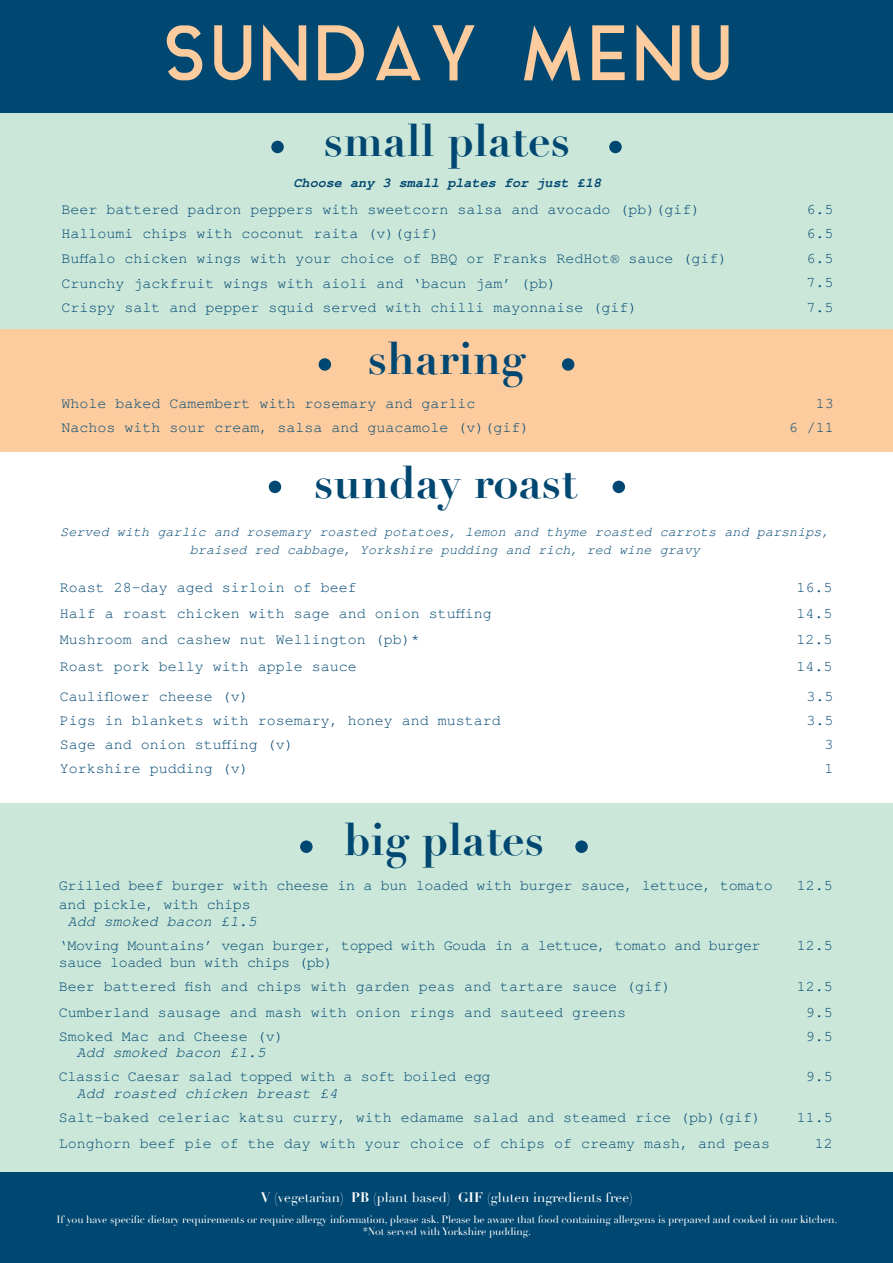
<style>
.page{position:relative;width:893px;height:1263px;background:#fff}
.page>*{position:absolute;margin:0;border:0;box-sizing:border-box;transform-origin:0 0}
.t1{font:75px "Aqua Grotesque";color:#fccc9f}
.t2{font:700 45px "Didot";color:#004771}
.t3{font:15px "Te X Gyre Cursor";color:#004771}
.t4{font:15px/16.5px "Te X Gyre Cursor";letter-spacing:-.03em;color:#004771}
.t5{font:15px/19.5px "Te X Gyre Cursor";letter-spacing:-.02em;color:#004771}
.t6{font:italic 15px "Te X Gyre Cursor";color:#004771}
.t7{font:15px "Te X Gyre Cursor";letter-spacing:-.025em;color:#004771}
.t8{font:italic 13.5px/18px "Te X Gyre Cursor";color:#004771;text-align:center}
.t9{font:13.5px "Didot";color:#fff}
.t10{font:italic 700 13.5px "Te X Gyre Cursor";color:#004771}
.t11{font:10.5px "Didot";letter-spacing:-.01em;color:#fff}
.s1{font-weight:700}
</style>
<div class="page">
<div style="left:0;top:1172px;width:893px;height:91px;background:#004771"></div>
<div style="left:0;top:803px;width:893px;height:369px;background:#cbe7d9"></div>
<div style="left:0;top:0;width:893px;height:113px;background:#004771"></div>
<div style="left:0;top:113px;width:893px;height:217px;background:#cbe7d9"></div>
<div style="left:0;top:329px;width:893px;height:123px;background:#fccc9f"></div>
<div style="left:319px;top:359px;width:11px;height:11px;background:#004771;border-radius:50%"></div>
<div style="left:319px;top:358px;width:12px;height:13px;border:2px solid #004771;border-radius:50%"></div>
<div style="left:563px;top:359px;width:11px;height:11px;background:#004771;border-radius:50%"></div>
<div style="left:562px;top:358px;width:12px;height:13px;border:2px solid #004771;border-radius:50%"></div>
<div style="left:272px;top:141px;width:11px;height:11px;background:#004771;border-radius:50%"></div>
<div style="left:271px;top:141px;width:13px;height:12px;border:2px solid #004771;border-radius:50%"></div>
<div style="left:610px;top:141px;width:11px;height:11px;background:#004771;border-radius:50%"></div>
<div style="left:609px;top:141px;width:13px;height:12px;border:2px solid #004771;border-radius:50%"></div>
<div style="left:301px;top:841px;width:11px;height:11px;background:#004771;border-radius:50%"></div>
<div style="left:300px;top:840px;width:13px;height:13px;border:2px solid #004771;border-radius:50%"></div>
<div style="left:576px;top:841px;width:11px;height:11px;background:#004771;border-radius:50%"></div>
<div style="left:575px;top:840px;width:13px;height:13px;border:2px solid #004771;border-radius:50%"></div>
<div style="left:269px;top:481px;width:11px;height:11px;background:#004771;border-radius:50%"></div>
<div style="left:269px;top:481px;width:12px;height:12px;border:2px solid #004771;border-radius:50%"></div>
<div style="left:613px;top:481px;width:11px;height:11px;background:#004771;border-radius:50%"></div>
<div style="left:613px;top:481px;width:12px;height:12px;border:2px solid #004771;border-radius:50%"></div>
<p class="t1" style="left:161px;top:14px;width:575px">SUNDAY MENU</p>
<p class="t2" style="left:324px;top:112px;width:247px">small plates</p>
<p class="t10" style="left:293px;top:172px;width:309px">Choose any 3 small plates for just £18</p>
<p class="t3" style="left:62px;top:200px;width:640px">Beer battered padron peppers with sweetcorn salsa and avocado (pb)(gif)</p>
<p class="t3" style="left:806px;top:199px;width:28px">6.5</p>
<p class="t3" style="left:62px;top:224px;width:380px">Halloumi chips with coconut raita (v)(gif)</p>
<p class="t3" style="left:806px;top:224px;width:28px">6.5</p>
<p class="t3" style="left:62px;top:249px;width:667px">Buffalo chicken wings with your choice of BBQ or Franks RedHot® sauce (gif)</p>
<p class="t3" style="left:806px;top:249px;width:28px">6.5</p>
<p class="t3" style="left:62px;top:273px;width:497px">Crunchy jackfruit wings with aioli and ‘bacun jam’ (pb)</p>
<p class="t3" style="left:806px;top:273px;width:28px">7.5</p>
<p class="t3" style="left:62px;top:298px;width:577px">Crispy salt and pepper squid served with chilli mayonnaise (gif)</p>
<p class="t3" style="left:806px;top:298px;width:28px">7.5</p>
<p class="t2" style="left:368px;top:330px;width:159px">sharing</p>
<p class="t3" style="left:62px;top:393px;width:416px">Whole baked Camembert with rosemary and garlic</p>
<p class="t3" style="left:816px;top:393px;width:19px">13</p>
<p class="t3" style="left:62px;top:417px;width:470px">Nachos with sour cream, salsa and guacamole (v)(gif)</p>
<p class="t3" style="left:789px;top:417px;width:46px">6 /11</p>
<p class="t2" style="left:314px;top:454px;width:265px">sunday roast</p>
<p class="t8" style="left:60px;top:522px;width:771px">Served with garlic and rosemary roasted potatoes, lemon and thyme roasted carrots and parsnips, braised red cabbage, Yorkshire pudding and rich, red wine gravy</p>
<p class="t3" style="left:60px;top:578px;width:299px">Roast 28-day aged sirloin of beef</p>
<p class="t3" style="left:797px;top:578px;width:37px">16.5</p>
<p class="t3" style="left:60px;top:604px;width:434px">Half a roast chicken with sage and onion stuffing</p>
<p class="t3" style="left:797px;top:604px;width:37px">14.5</p>
<p class="t3" style="left:60px;top:630px;width:362px">Mushroom and cashew nut Wellington (pb)*</p>
<p class="t3" style="left:797px;top:630px;width:37px">12.5</p>
<p class="t3" style="left:60px;top:656px;width:299px">Roast pork belly with apple sauce</p>
<p class="t3" style="left:797px;top:656px;width:37px">14.5</p>
<p class="t3" style="left:60px;top:686px;width:191px">Cauliflower cheese (v)</p>
<p class="t3" style="left:806px;top:686px;width:28px">3.5</p>
<p class="t3" style="left:60px;top:710px;width:443px">Pigs in blankets with rosemary, honey and mustard</p>
<p class="t3" style="left:806px;top:710px;width:28px">3.5</p>
<p class="t3" style="left:60px;top:735px;width:236px">Sage and onion stuffing (v)</p>
<p class="t3" style="left:824px;top:735px;width:10px">3</p>
<p class="t3" style="left:60px;top:759px;width:191px">Yorkshire pudding (v)</p>
<p class="t3" style="left:824px;top:759px;width:10px">1</p>
<p class="t2" style="left:344px;top:811px;width:202px">big plates</p>
<p class="t5" style="left:59px;top:875px;width:715px">Grilled beef burger with cheese in a bun loaded with burger sauce, lettuce, tomato and pickle, with chips</p>
<p class="t6" style="left:68px;top:911px;width:191px">Add smoked bacon £1.5</p>
<p class="t3" style="left:797px;top:875px;width:37px">12.5</p>
<p class="t4" style="left:59px;top:937px;width:703px">‘Moving Mountains’ vegan burger, topped with Gouda in a lettuce, tomato and burger sauce loaded bun with chips (pb)</p>
<p class="t3" style="left:797px;top:936px;width:37px">12.5</p>
<p class="t3" style="left:59px;top:976px;width:613px">Beer battered fish and chips with garden peas and tartare sauce (gif)</p>
<p class="t3" style="left:797px;top:976px;width:37px">12.5</p>
<p class="t3" style="left:59px;top:1002px;width:568px">Cumberland sausage and mash with onion rings and sauteed greens</p>
<p class="t3" style="left:806px;top:1002px;width:28px">9.5</p>
<p class="t3" style="left:59px;top:1026px;width:227px">Smoked Mac and Cheese (v)</p>
<p class="t6" style="left:77px;top:1043px;width:191px">Add smoked bacon £1.5</p>
<p class="t3" style="left:806px;top:1026px;width:28px">9.5</p>
<p class="t7" style="left:59px;top:1067px;width:433px">Classic Caesar salad topped with a soft boiled egg</p>
<p class="t6" style="left:77px;top:1084px;width:263px">Add roasted chicken breast £4</p>
<p class="t3" style="left:806px;top:1067px;width:28px">9.5</p>
<p class="t3" style="left:59px;top:1108px;width:703px">Salt-baked celeriac katsu curry, with edamame salad and steamed rice (pb)(gif)</p>
<p class="t3" style="left:797px;top:1108px;width:37px">11.5</p>
<p class="t3" style="left:59px;top:1134px;width:712px">Longhorn beef pie of the day with your choice of chips of creamy mash, and peas</p>
<p class="t3" style="left:815px;top:1134px;width:19px">12</p>
<p class="t9" style="left:261px;top:1190px;width:374px"><span class="s1">V</span> (vegetarian) <span class="s1">PB</span> (plant based) <span class="s1">GIF</span> (gluten ingredients free)</p>
<p class="t11" style="left:57px;top:1213px;width:782px">If you have specific dietary requirements or require allergy information, please ask. Please be aware that food containing allergens is prepared and cooked in our kitchen.</p>
<p class="t11" style="left:363px;top:1225px;width:169px">*Not served with Yorkshire pudding.</p>
</div>
